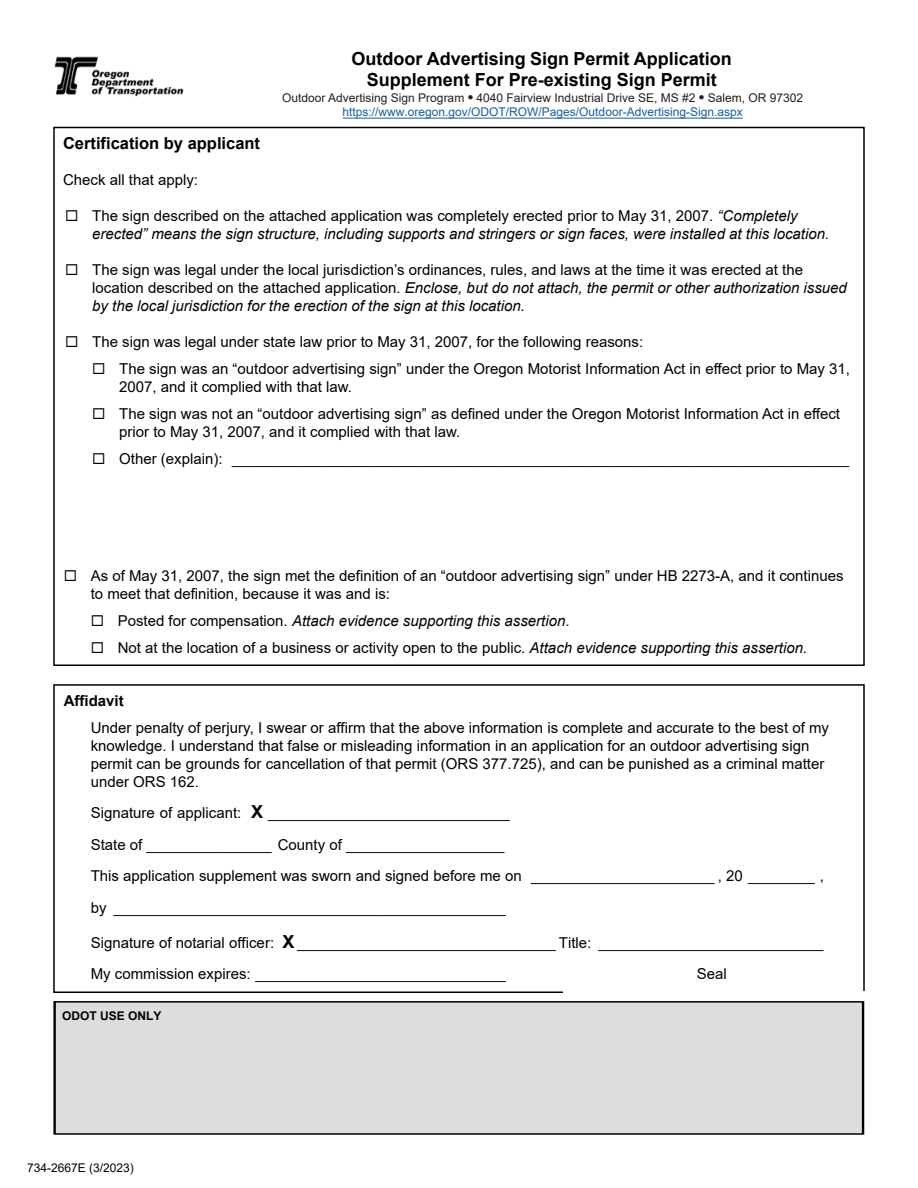
<style>
.page{position:relative;width:918px;height:1188px;background:#fff}
.page>*{position:absolute;margin:0;border:0;box-sizing:border-box;transform-origin:0 0}
.t1{font:700 18px/21px "Arial";color:#000;text-align:center}
.t2{font:700 16.5px "Arial";color:#000}
.t3{font:15px/18px "Arial";color:#000}
.t4{font:15px/18px "Arial";color:#000}
.t5{font:italic 15px/18px "Arial";color:#000}
.t6{font:700 15px "Arial";color:#000}
.t7{font:12px/14.4px "Arial";color:#231f20;text-align:center}
.t8{font:12px "Arial";color:#000}
.t9{font:700 12px "Arial";color:#000}
.s1{color:#175d9e}
.s2{font-style:normal}
.s3{font-style:italic}
.s4{font-weight:700;font-size:18px}
.s5{font-style:inherit}
</style>
<div class="page">
<div style="left:53px;top:684px;width:812px;height:309px;border:2px solid #000"></div>
<div style="left:54px;top:1002px;width:809px;height:132px;background:#dcddde"></div>
<div style="left:54px;top:1001px;width:810px;height:134px;border:2px solid #000"></div>
<hr style="left:563px;top:992px;width:304px;height:4px;background:#fff">
<img style="left:54px;top:56px;width:130px;height:40px">
<hr style="left:343px;top:118px;width:400px;height:1px;background:#175d9e">
<p class="t1" style="left:352px;top:48px;width:382px">Outdoor Advertising Sign Permit Application<br>Supplement For Pre-existing Sign Permit</p>
<p class="t2" style="left:63px;top:132px;width:199px">Certification by applicant</p>
<p class="t3" style="left:63px;top:171px;width:137px">Check all that apply:</p>
<p class="t7" style="left:282px;top:90px;width:522px">Outdoor Advertising Sign Program ● 4040 Fairview Industrial Drive SE, MS #2 ● Salem, OR 97302 <span class="s1">https://www.oregon.gov/ODOT/ROW/Pages/Outdoor-Advertising-Sign.aspx</span></p>
<p class="t5" style="left:92px;top:207px;width:738px;text-indent:-27px">◻ <span class="s2">The sign described on the attached application was completely erected prior to May 31, 2007.</span> “Completely erected” means the sign structure, including supports and stringers or sign faces, were installed at this location.</p>
<p class="t4" style="left:92px;top:261px;width:756px;text-indent:-27px">◻ The sign was legal under the local jurisdiction’s ordinances, rules, and laws at the time it was erected at the location described on the attached application. <span class="s3">Enclose, but do not attach, the permit or other authorization issued by the local jurisdiction for the erection of the sign at this location.</span></p>
<p class="t4" style="left:65px;top:333px;width:580px">◻ The sign was legal under state law prior to May 31, 2007, for the following reasons:</p>
<p class="t4" style="left:119px;top:360px;width:732px;text-indent:-27px">◻ The sign was an “outdoor advertising sign” under the Oregon Motorist Information Act in effect prior to May 31,<br>2007, and it complied with that law.</p>
<p class="t4" style="left:119px;top:405px;width:722px;text-indent:-27px">◻ The sign was not an “outdoor advertising sign” as defined under the Oregon Motorist Information Act in effect prior to May 31, 2007, and it complied with that law.</p>
<p class="t4" style="left:92px;top:450px;width:758px">◻ Other (explain): __________________________________________________________________________</p>
<p class="t3" style="left:91px;top:567px;width:754px;text-indent:-27px">◻ As of May 31, 2007, the sign met the definition of an “outdoor advertising sign” under HB 2273-A, and it continues to meet that definition, because it was and is:</p>
<p class="t5" style="left:91px;top:612px;width:480px">◻ <span class="s2">Posted for compensation.</span> Attach evidence supporting this assertion<span class="s2">.</span></p>
<p class="t3" style="left:91px;top:639px;width:718px">◻ Not at the location of a business or activity open to the public. <span class="s3">Attach evidence supporting this assertion.</span></p>
<p class="t6" style="left:64px;top:690px;width:61px">Affidavit</p>
<p class="t3" style="left:91px;top:718px;width:740px">Under penalty of perjury, I swear or affirm that the above information is complete and accurate to the best of my knowledge. I understand that false or misleading information in an application for an outdoor advertising sign permit can be grounds for cancellation of that permit (ORS 377.725), and can be punished as a criminal matter under ORS 162.</p>
<p class="t3" style="left:91px;top:797px;width:735px;line-height:31.5px">Signature of applicant: <span class="s4">X</span> _____________________________<br>State of _______________ <span class="s5">C</span>ounty of ___________________<br>This application supplement was sworn and signed before me on ______________________ , 20 ________ , by _______________________________________________</p>
<p class="t3" style="left:91px;top:927px;width:734px;line-height:31.5px">Signature of notarial officer: <span class="s4">X</span> _______________________________ <span class="s5">T</span>itle: ___________________________<br>My commission expires: ______________________________</p>
<p class="t3" style="left:697px;top:965px;width:32px">Seal</p>
<p class="t9" style="left:62px;top:1007px;width:100px">y</p>
<p class="t8" style="left:27px;top:1160px;width:108px">734-2667E (3/2023)</p>
</div>
